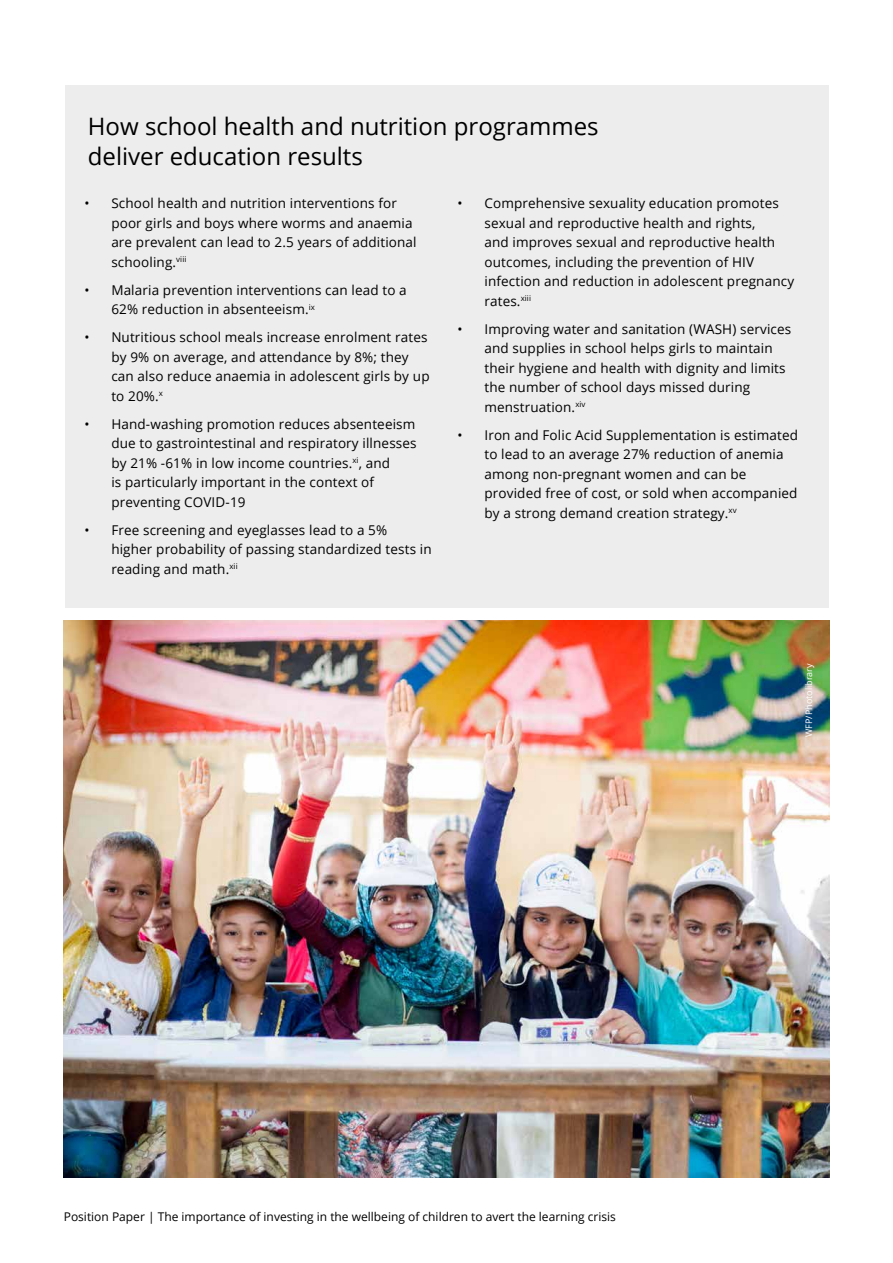
<style>
.page{position:relative;width:893px;height:1263px;background:#fff}
.page>*{position:absolute;margin:0;border:0;box-sizing:border-box;transform-origin:0 0}
.t1{font:24px/30px "Open Sans";color:#000}
.t2{font:13.5px/19.5px "Open Sans";letter-spacing:.01em;color:#000}
.t3{font:12px "Open Sans";color:#000}
.t4{font:9px "Open Sans";color:#fff}
</style>
<div class="page">
<div style="left:65px;top:86px;width:763px;height:522px;background:#ededed"></div>
<img style="left:64px;top:621px;width:765px;height:556px">
<h1 class="t1" style="left:88px;top:111px;width:512px">How school health and nutrition programmes deliver education results</h1>
<p class="t2" style="left:111px;top:193px;width:307px;text-indent:-27px">• School health and nutrition interventions for poor girls and boys where worms and anaemia are prevalent can lead to 2.5 years of additional schooling.<sup>viii</sup></p>
<p class="t2" style="left:111px;top:280px;width:297px;text-indent:-27px">• Malaria prevention interventions can lead to a<br>62% reduction in absenteeism.<sup>ix</sup></p>
<p class="t2" style="left:111px;top:327px;width:320px;text-indent:-27px">• Nutritious school meals increase enrolment rates by 9% on average, and attendance by 8%; they can also reduce anaemia in adolescent girls by up to 20%.<sup>x</sup></p>
<p class="t2" style="left:111px;top:414px;width:307px;text-indent:-27px">• Hand-washing promotion reduces absenteeism due to gastrointestinal and respiratory illnesses by 21% -61% in low income countries.<sup>xi</sup>, and<br>is particularly important in the context of preventing COVID-19</p>
<p class="t2" style="left:111px;top:520px;width:322px;text-indent:-27px">• Free screening and eyeglasses lead to a 5%<br>higher probability of passing standardized tests in reading and math.<sup>xii</sup></p>
<p class="t2" style="left:484px;top:193px;width:311px;text-indent:-27px">• Comprehensive sexuality education promotes sexual and reproductive health and rights,<br>and improves sexual and reproductive health outcomes, including the prevention of HIV infection and reduction in adolescent pregnancy rates.<sup>xiii</sup></p>
<p class="t2" style="left:484px;top:319px;width:308px;text-indent:-27px">• Improving water and sanitation (WASH) services and supplies in school helps girls to maintain their hygiene and health with dignity and limits the number of school days missed during menstruation.<sup>xiv</sup></p>
<p class="t2" style="left:484px;top:425px;width:315px;text-indent:-27px">• Iron and Folic Acid Supplementation is estimated to lead to an average 27% reduction of anemia among non-pregnant women and can be provided free of cost, or sold when accompanied by a strong demand creation strategy.<sup>xv</sup></p>
<p class="t4" style="left:802px;top:737px;width:75px;rotate:-90deg">WFP/Photolibrary</p>
<p class="t3" style="left:64px;top:1208px;width:554px">Position Paper | The importance of investing in the wellbeing of children to avert the learning crisis</p>
</div>
